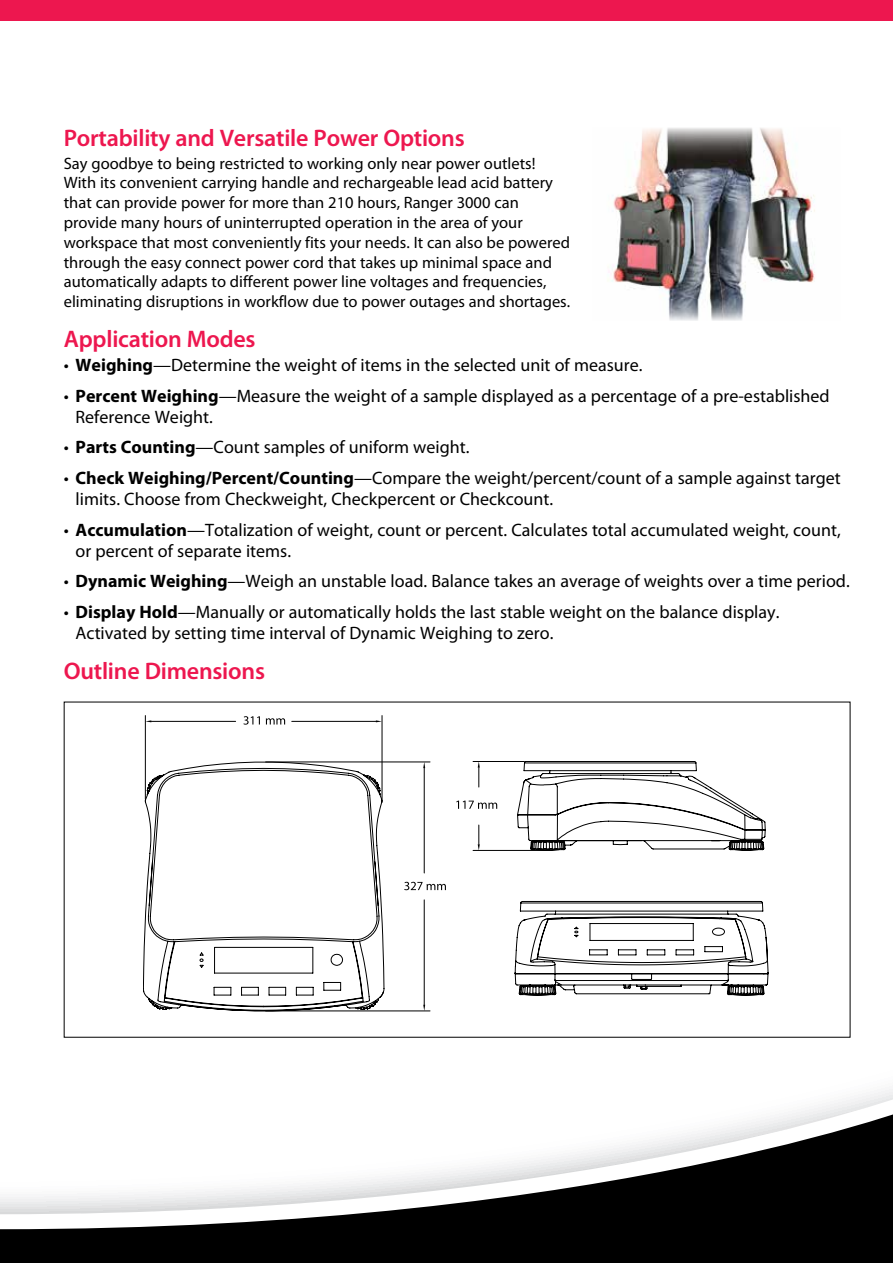
<style>
.page{position:relative;width:893px;height:1263px;background:#fff}
.page>*{position:absolute;margin:0;border:0;box-sizing:border-box;transform-origin:0 0}
.t1{font:600 24px "Myriad Pro";letter-spacing:-.01em;color:#ed174f}
.t2{font:18px/21.6px "Myriad Pro";color:#000}
.t3{font:16.5px/19.8px "Myriad Pro";color:#000}
.s1{font-weight:700}
</style>
<div class="page">
<svg style="left:0;top:1096px;width:893px;height:167px"></svg>
<div style="left:0;top:0;width:893px;height:21px;background:#ed174f"></div>
<img style="left:608px;top:128px;width:207px;height:193px">
<svg style="left:143px;top:761px;width:122px;height:250px"></svg>
<hr style="left:145px;top:715px;width:1px;height:84px;background:#010101">
<hr style="left:382px;top:715px;width:1px;height:84px;background:#010101">
<hr style="left:151px;top:721px;width:85px;height:1px;background:#010101">
<hr style="left:292px;top:721px;width:84px;height:1px;background:#010101">
<svg style="left:199px;top:760px;width:567px;height:236px"></svg>
<svg style="left:531px;top:840px;width:33px;height:10px"></svg>
<hr style="left:473px;top:850px;width:71px;height:1px;background:#010101">
<hr style="left:473px;top:761px;width:51px;height:1px;background:#010101">
<svg style="left:478px;top:825px;width:2px;height:25px"></svg>
<svg style="left:478px;top:762px;width:2px;height:25px"></svg>
<svg style="left:516px;top:782px;width:9px;height:34px"></svg>
<svg style="left:243px;top:716px;width:17px;height:9px"></svg>
<svg style="left:266px;top:718px;width:19px;height:6px"></svg>
<svg style="left:456px;top:801px;width:41px;height:8px"></svg>
<svg style="left:265px;top:761px;width:181px;height:250px"></svg>
<h1 class="t1" style="left:64px;top:122px;width:402px">Portability and Versatile Power Options</h1>
<p class="t3" style="left:64px;top:153px;width:508px">Say goodbye to being restricted to working only near power outlets!<br>With its convenient carrying handle and rechargeable lead acid battery that can provide power for more than 210 hours, Ranger 3000 can provide many hours of uninterrupted operation in the area of your workspace that most conveniently fits your needs. It can also be powered through the easy connect power cord that takes up minimal space and automatically adapts to different power line voltages and frequencies, eliminating disruptions in workflow due to power outages and shortages.</p>
<h1 class="t1" style="left:64px;top:323px;width:193px">Application Modes</h1>
<p class="t2" style="left:64px;top:354px;width:580px">• <span class="s1">Weighing</span>—Determine the weight of items in the selected unit of measure.</p>
<p class="t2" style="left:76px;top:384px;width:756px;text-indent:-12px">• <span class="s1">Percent Weighing</span>—Measure the weight of a sample displayed as a percentage of a pre-established<br>Reference Weight.</p>
<p class="t2" style="left:64px;top:436px;width:407px">• <span class="s1">Parts Counting</span>—Count samples of uniform weight.</p>
<p class="t2" style="left:76px;top:467px;width:767px;text-indent:-12px">• <span class="s1">Check Weighing/Percent/Counting</span>—Compare the weight/percent/count of a sample against target limits. Choose from Checkweight, Checkpercent or Checkcount.</p>
<p class="t2" style="left:76px;top:518px;width:767px;text-indent:-12px">• <span class="s1">Accumulation</span>—Totalization of weight, count or percent. Calculates total accumulated weight, count, or percent of separate items.</p>
<p class="t2" style="left:64px;top:570px;width:787px">• <span class="s1">Dynamic Weighing</span>—Weigh an unstable load. Balance takes an average of weights over a time period.</p>
<p class="t2" style="left:76px;top:600px;width:705px;text-indent:-12px">• <span class="s1">Display Hold</span>—Manually or automatically holds the last stable weight on the balance display.<br>Activated by setting time interval of Dynamic Weighing to zero.</p>
<h1 class="t1" style="left:64px;top:655px;width:203px">Outline Dimensions</h1>
</div>
